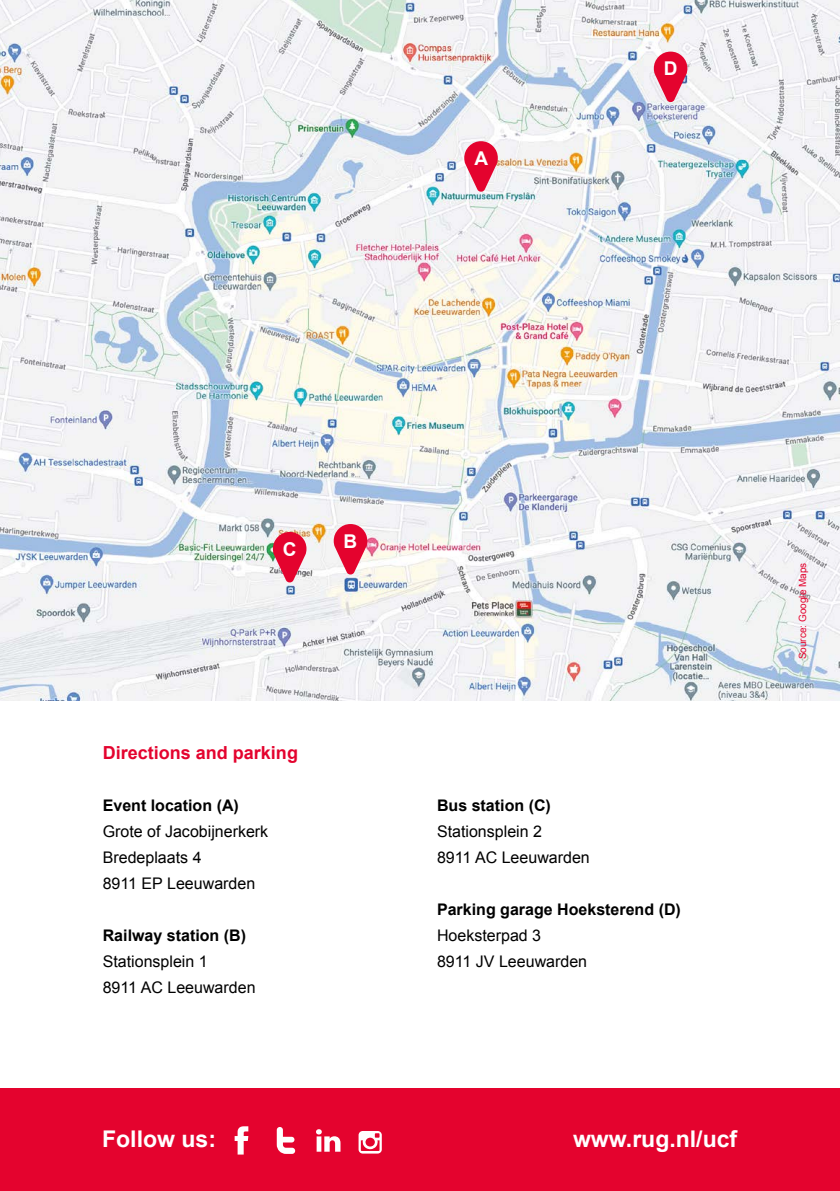
<style>
.page{position:relative;width:840px;height:1191px;background:#fff}
.page>*{position:absolute;margin:0;border:0;box-sizing:border-box;transform-origin:0 0}
.t1{font:700 23px "Arial";color:#fff}
.t2{font:700 19px "Arial";color:#fff}
.t3{font:700 18px "Arial";color:#e4032e}
.t4{font:16px/26px "Arial";color:#000}
.t5{font:700 16px "Arial";color:#000}
.t6{font:10px "Arial";color:#e4032e}
</style>
<div class="page">
<div style="left:0;top:1089px;width:839px;height:102px;background:#e4032e"></div>
<img style="left:0;top:0;width:839px;height:700px">
<svg style="left:234px;top:1126px;width:14px;height:28px"></svg>
<svg style="left:276px;top:1127px;width:19px;height:26px"></svg>
<svg style="left:316px;top:1129px;width:24px;height:22px"></svg>
<svg style="left:358px;top:1131px;width:23px;height:22px"></svg>
<svg style="left:653px;top:52px;width:34px;height:50px"></svg>
<svg style="left:333px;top:524px;width:34px;height:50px"></svg>
<svg style="left:273px;top:532px;width:33px;height:50px"></svg>
<svg style="left:464px;top:141px;width:33px;height:51px"></svg>
<p class="t2" style="left:474px;top:146px;width:15px">A</p>
<p class="t2" style="left:663px;top:56px;width:15px">D</p>
<p class="t2" style="left:283px;top:536px;width:15px">C</p>
<p class="t2" style="left:343px;top:528px;width:15px">B</p>
<p class="t3" style="left:103px;top:741px;width:197px">Directions and parking</p>
<p class="t5" style="left:103px;top:795px;width:138px">Event location (A)</p>
<p class="t4" style="left:103px;top:818px;width:167px">Grote of Jacobijnerkerk<br>Bredeplaats 4<br>8911 EP Leeuwarden</p>
<p class="t5" style="left:103px;top:925px;width:145px">Railway station (B)</p>
<p class="t4" style="left:103px;top:948px;width:154px">Stationsplein 1<br>8911 AC Leeuwarden</p>
<p class="t5" style="left:437px;top:795px;width:115px">Bus station (C)</p>
<p class="t4" style="left:437px;top:818px;width:154px">Stationsplein 2<br>8911 AC Leeuwarden</p>
<p class="t5" style="left:437px;top:899px;width:245px">Parking garage Hoeksterend (D)</p>
<p class="t4" style="left:437px;top:922px;width:152px">Hoeksterpad 3<br>8911 JV Leeuwarden</p>
<h1 class="t1" style="left:102px;top:1123px;width:115px">Follow us:</h1>
<h1 class="t1" style="left:572px;top:1123px;width:165px">www.rug.nl/ucf</h1>
<p class="t6" style="left:795px;top:659px;width:98px;rotate:-90deg">Source: Google Maps</p>
</div>
